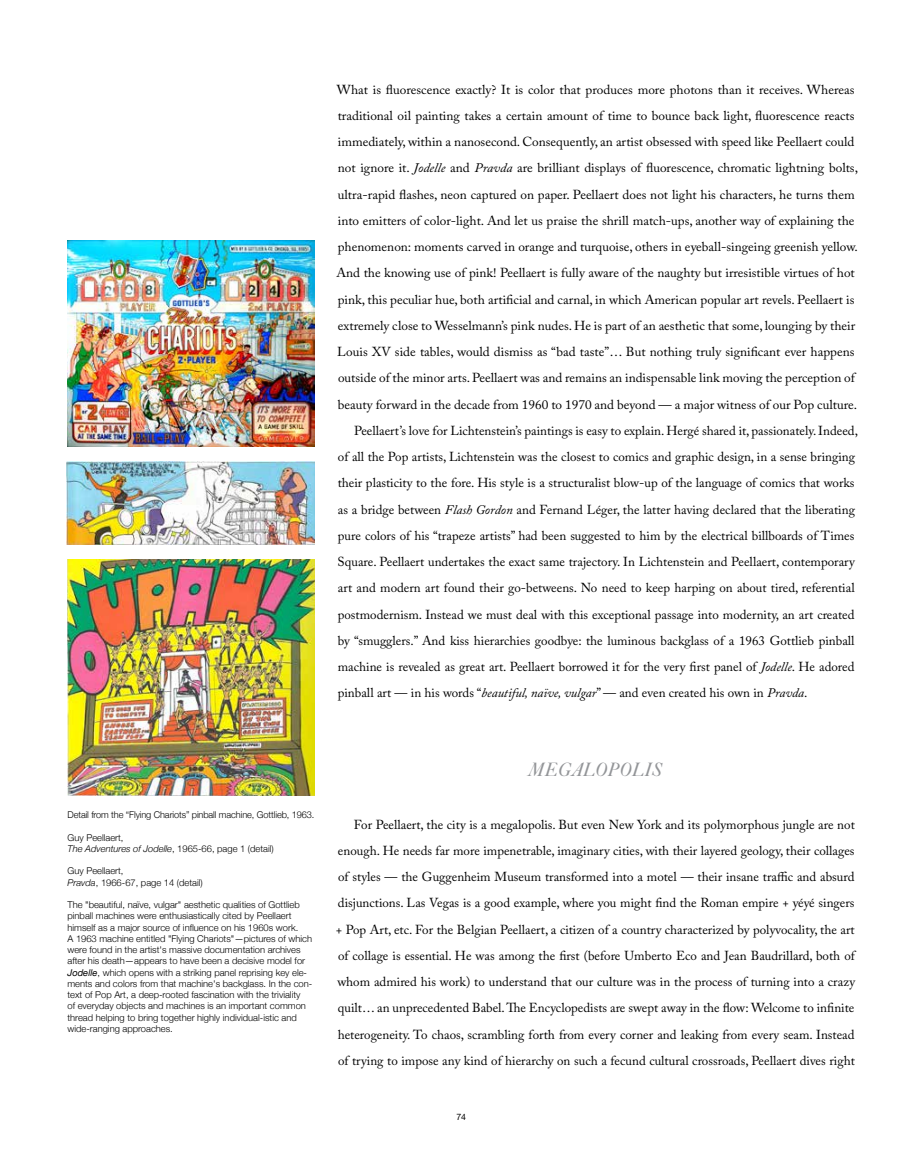
<style>
.page{position:relative;width:900px;height:1170px;background:#fff}
.page>*{position:absolute;margin:0;border:0;box-sizing:border-box;transform-origin:0 0}
.t1{font:20px "Caslon Italic With Swashes Plain";letter-spacing:.05em;color:#939598}
.t2{font:13px/26.2px "Adobe Caslon Pro";color:#000;text-align:justify}
.t3{font:300 9.38px/11.2px "Helvetica Neue";color:#000}
.t4{font:8.75px "Helvetica Neue";color:#000}
.s1{font-style:italic}
.s2{font-weight:400;font-style:italic}
</style>
<div class="page">
<img style="left:68px;top:241px;width:247px;height:206px">
<img style="left:67px;top:461px;width:248px;height:83px">
<img style="left:68px;top:560px;width:247px;height:235px">
<p class="t2" style="left:337px;top:76px;width:519px">What is fluorescence exactly? It is color that produces more photons than it receives. Whereas</p>
<p class="t2" style="left:338px;top:102px;width:518px">traditional oil painting takes a certain amount of time to bounce back light, fluorescence reacts</p>
<p class="t2" style="left:338px;top:129px;width:518px">immediately, within a nanosecond. Consequently, an artist obsessed with speed like Peellaert could</p>
<p class="t2" style="left:338px;top:155px;width:522px">not ignore it. <span class="s1">Jodelle</span> and <span class="s1">Pravda</span> are brilliant displays of fluorescence, chromatic lightning bolts,</p>
<p class="t2" style="left:338px;top:181px;width:518px">ultra-rapid flashes, neon captured on paper. Peellaert does not light his characters, he turns them</p>
<p class="t2" style="left:338px;top:207px;width:518px">into emitters of color-light. And let us praise the shrill match-ups, another way of explaining the</p>
<p class="t2" style="left:338px;top:234px;width:522px">phenomenon: moments carved in orange and turquoise, others in eyeball-singeing greenish yellow.</p>
<p class="t2" style="left:336px;top:260px;width:520px">And the knowing use of pink! Peellaert is fully aware of the naughty but irresistible virtues of hot</p>
<p class="t2" style="left:338px;top:286px;width:518px">pink, this peculiar hue, both artificial and carnal, in which American popular art revels. Peellaert is</p>
<p class="t2" style="left:338px;top:312px;width:519px">extremely close to Wesselmann’s pink nudes. He is part of an aesthetic that some, lounging by their</p>
<p class="t2" style="left:337px;top:339px;width:519px">Louis XV side tables, would dismiss as “bad taste”… But nothing truly significant ever happens</p>
<p class="t2" style="left:338px;top:365px;width:518px">outside of the minor arts. Peellaert was and remains an indispensable link moving the perception of</p>
<p class="t2" style="left:338px;top:391px;width:521px">beauty forward in the decade from 1960 to 1970 and beyond — a major witness of our Pop culture.</p>
<p class="t2" style="left:354px;top:417px;width:505px">Peellaert’s love for Lichtenstein’s paintings is easy to explain. Hergé shared it, passionately. Indeed,</p>
<p class="t2" style="left:338px;top:444px;width:519px">of all the Pop artists, Lichtenstein was the closest to comics and graphic design, in a sense bringing</p>
<p class="t2" style="left:338px;top:470px;width:518px">their plasticity to the fore. His style is a structuralist blow-up of the language of comics that works</p>
<p class="t2" style="left:338px;top:496px;width:519px">as a bridge between <span class="s1">Flash Gordon</span> and Fernand Léger, the latter having declared that the liberating</p>
<p class="t2" style="left:338px;top:522px;width:518px">pure colors of his “trapeze artists” had been suggested to him by the electrical billboards of Times</p>
<p class="t2" style="left:338px;top:549px;width:519px">Square. Peellaert undertakes the exact same trajectory. In Lichtenstein and Peellaert, contemporary</p>
<p class="t2" style="left:338px;top:575px;width:518px">art and modern art found their go-betweens. No need to keep harping on about tired, referential</p>
<p class="t2" style="left:338px;top:601px;width:518px">postmodernism. Instead we must deal with this exceptional passage into modernity, an art created</p>
<p class="t2" style="left:338px;top:627px;width:518px">by “smugglers.” And kiss hierarchies goodbye: the luminous backglass of a 1963 Gottlieb pinball</p>
<p class="t2" style="left:338px;top:654px;width:518px">machine is revealed as great art. Peellaert borrowed it for the very first panel of <span class="s1">Jodelle</span>. He adored</p>
<p class="t2" style="left:338px;top:680px;width:471px">pinball art — in his words “<span class="s1">beautiful, naïve, vulgar</span>” — and even created his own in <span class="s1">Pravda</span>.</p>
<p class="t3" style="left:68px;top:809px;width:248px">Detail from the “Flying Chariots” pinball machine, Gottlieb, 1963.</p>
<p class="t3" style="left:68px;top:831px;width:208px">Guy Peellaert,<br><span class="s1">The Adventures of Jodelle</span>, 1965-66, page 1 (detail)</p>
<p class="t3" style="left:68px;top:865px;width:137px">Guy Peellaert,<br><span class="s1">Pravda</span>, 1966-67, page 14 (detail)</p>
<p class="t3" style="left:68px;top:899px;width:246px">The "beautiful, naïve, vulgar" aesthetic qualities of Gottlieb pinball machines were enthusiastically cited by Peellaert himself as a major source of influence on his 1960s work.<br>A 1963 machine entitled "Flying Chariots"—pictures of which were found in the artist's massive documentation archives after his death—appears to have been a decisive model for <span class="s2">Jodelle</span>, which opens with a striking panel reprising key ele&shy;ments and colors from that machine's backglass. In the con&shy;text of Pop Art, a deep-rooted fascination with the triviality<br>of everyday objects and machines is an important common thread helping to bring together highly individual-istic and wide-ranging approaches.</p>
<h1 class="t1" style="left:528px;top:758px;width:135px">MEGALOPOLIS</h1>
<p class="t2" style="left:336px;top:811px;width:521px;text-indent:18px">For Peellaert, the city is a megalopolis. But even New York and its polymorphous jungle are not enough. He needs far more impenetrable, imaginary cities, with their layered geology, their collages of styles — the Guggenheim Museum transformed into a motel — their insane traffic and absurd disjunctions. Las Vegas is a good example, where you might find the Roman empire + yéyé singers + Pop Art, etc. For the Belgian Peellaert, a citizen of a country characterized by polyvocality, the art of collage is essential. He was among the first (before Umberto Eco and Jean Baudrillard, both of whom admired his work) to understand that our culture was in the process of turning into a crazy quilt… an unprecedented Babel. The Encyclopedists are swept away in the flow: Welcome to infinite heterogeneity. To chaos, scrambling forth from every corner and leaking from every seam. Instead of trying to impose any kind of hierarchy on such a fecund cultural crossroads, Peellaert dives right</p>
<p class="t4" style="left:456px;top:1111px;width:11px">74</p>
</div>
